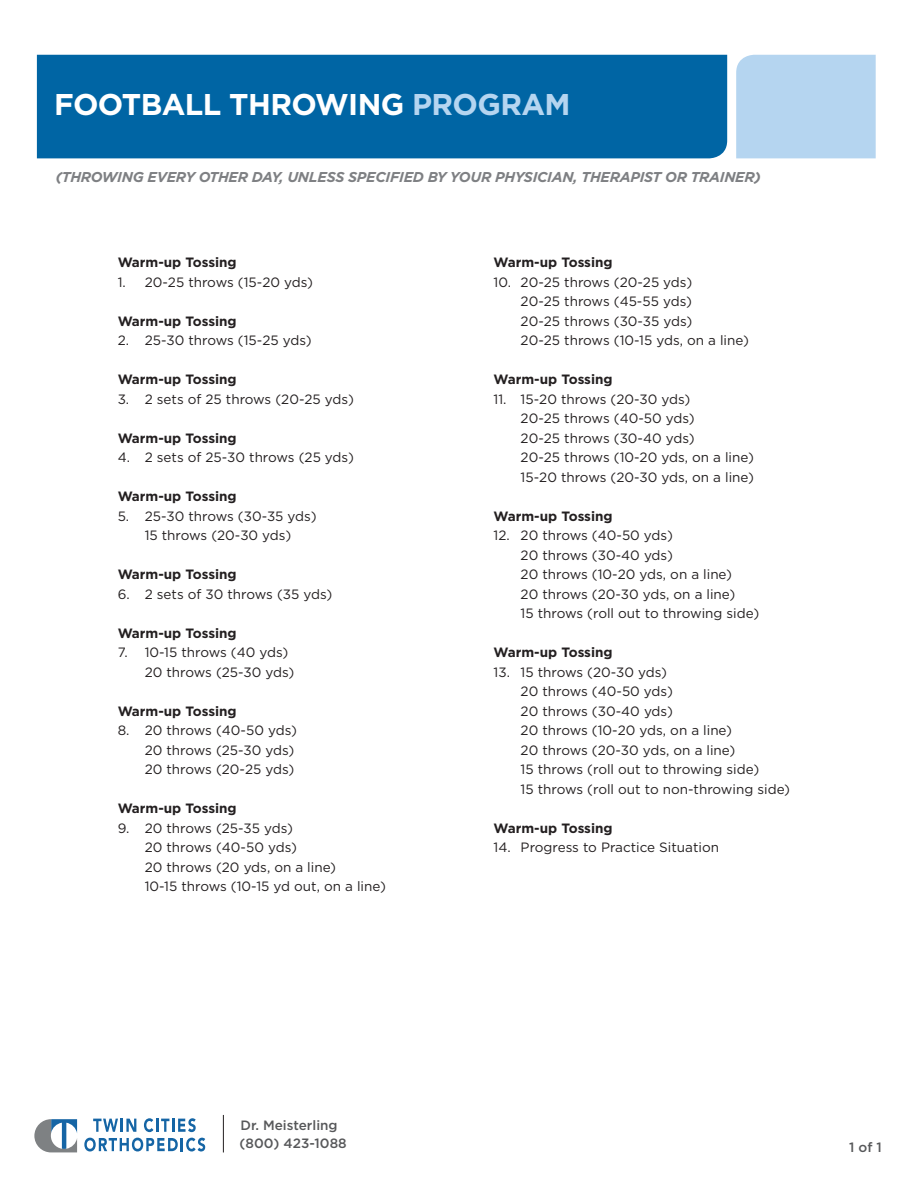
<style>
.page{position:relative;width:918px;height:1188px;background:#fff}
.page>*{position:absolute;margin:0;border:0;box-sizing:border-box;transform-origin:0 0}
.t1{font:700 30px "Gotham";letter-spacing:-.02em;color:#fff}
.t2{font:italic 700 14.25px "Gotham";letter-spacing:-.02em;color:#7e8083}
.t3{font:13.5px/19.5px "Gotham";color:#231f20}
.t4{font:700 13.5px "Gotham";color:#231f20}
.t5{font:500 13.5px/18px "Gotham";color:#57585a}
.s1{color:#b5d5f0}
</style>
<div class="page">
<svg style="left:93px;top:1119px;width:43px;height:13px"></svg>
<svg style="left:144px;top:1118px;width:52px;height:14px"></svg>
<svg style="left:84px;top:1138px;width:121px;height:13px"></svg>
<svg style="left:34px;top:1119px;width:43px;height:33px"></svg>
<hr style="left:223px;top:1115px;width:1px;height:37px;background:#231f20">
<div style="left:37px;top:55px;width:690px;height:103px;background:#0065a4"></div>
<div style="left:736px;top:55px;width:140px;height:103px;background:#b5d5f0"></div>
<h1 class="t1" style="left:54px;top:85px;width:518px">FOOTBALL THROWING <span class="s1">PROGRAM</span></h1>
<p class="t2" style="left:56px;top:168px;width:707px">(THROWING EVERY OTHER DAY, UNLESS SPECIFIED BY YOUR PHYSICIAN, THERAPIST OR TRAINER)</p>
<p class="t4" style="left:118px;top:254px;width:121px">Warm-up Tossing</p>
<p class="t3" style="left:118px;top:272px;width:197px">1. 20-25 throws (15-20 yds)</p>
<p class="t4" style="left:118px;top:312px;width:121px">Warm-up Tossing</p>
<p class="t3" style="left:118px;top:330px;width:195px">2. 25-30 throws (15-25 yds)</p>
<p class="t4" style="left:118px;top:371px;width:121px">Warm-up Tossing</p>
<p class="t3" style="left:118px;top:389px;width:238px">3. 2 sets of 25 throws (20-25 yds)</p>
<p class="t4" style="left:118px;top:429px;width:121px">Warm-up Tossing</p>
<p class="t3" style="left:118px;top:447px;width:238px">4. 2 sets of 25-30 throws (25 yds)</p>
<p class="t4" style="left:118px;top:488px;width:121px">Warm-up Tossing</p>
<p class="t3" style="left:118px;top:506px;width:200px;text-align:center">5. 25-30 throws (30-35 yds)<br>15 throws (20-30 yds)</p>
<p class="t4" style="left:118px;top:566px;width:121px">Warm-up Tossing</p>
<p class="t3" style="left:118px;top:584px;width:216px">6. 2 sets of 30 throws (35 yds)</p>
<p class="t4" style="left:118px;top:624px;width:121px">Warm-up Tossing</p>
<p class="t3" style="left:145px;top:642px;width:151px;text-indent:-27px">7. 10-15 throws (40 yds)<br>20 throws (25-30 yds)</p>
<p class="t4" style="left:118px;top:702px;width:121px">Warm-up Tossing</p>
<p class="t3" style="left:145px;top:720px;width:154px;text-indent:-27px">8. 20 throws (40-50 yds)<br>20 throws (25-30 yds)<br>20 throws (20-25 yds)</p>
<p class="t4" style="left:118px;top:799px;width:121px">Warm-up Tossing</p>
<p class="t3" style="left:145px;top:818px;width:243px;text-indent:-27px">9. 20 throws (25-35 yds)<br>20 throws (40-50 yds)<br>20 throws (20 yds, on a line)<br>10-15 throws (10-15 yd out, on a line)</p>
<p class="t4" style="left:494px;top:254px;width:121px">Warm-up Tossing</p>
<p class="t3" style="left:521px;top:272px;width:230px;text-indent:-27px">10. 20-25 throws (20-25 yds)<br>20-25 throws (45-55 yds)<br>20-25 throws (30-35 yds)<br>20-25 throws (10-15 yds, on a line)</p>
<p class="t4" style="left:494px;top:371px;width:121px">Warm-up Tossing</p>
<p class="t3" style="left:521px;top:389px;width:235px;text-indent:-27px">11. 15-20 throws (20-30 yds)<br>20-25 throws (40-50 yds)<br>20-25 throws (30-40 yds)<br>20-25 throws (10-20 yds, on a line)<br>15-20 throws (20-30 yds, on a line)</p>
<p class="t4" style="left:494px;top:507px;width:121px">Warm-up Tossing</p>
<p class="t3" style="left:521px;top:525px;width:240px;text-indent:-27px">12. 20 throws (40-50 yds)<br>20 throws (30-40 yds)<br>20 throws (10-20 yds, on a line)<br>20 throws (20-30 yds, on a line)<br>15 throws (roll out to throwing side)</p>
<p class="t4" style="left:494px;top:643px;width:121px">Warm-up Tossing</p>
<p class="t3" style="left:521px;top:662px;width:271px;text-indent:-27px">13. 15 throws (20-30 yds)<br>20 throws (40-50 yds)<br>20 throws (30-40 yds)<br>20 throws (10-20 yds, on a line)<br>20 throws (20-30 yds, on a line)<br>15 throws (roll out to throwing side)<br>15 throws (roll out to non-throwing side)</p>
<p class="t4" style="left:494px;top:819px;width:121px">Warm-up Tossing</p>
<p class="t3" style="left:494px;top:837px;width:227px">14. Progress to Practice Situation</p>
<p class="t5" style="left:240px;top:1116px;width:109px">Dr. Meisterling (800) 423-1088</p>
<p class="t5" style="left:849px;top:1138px;width:34px">1 of 1</p>
</div>
